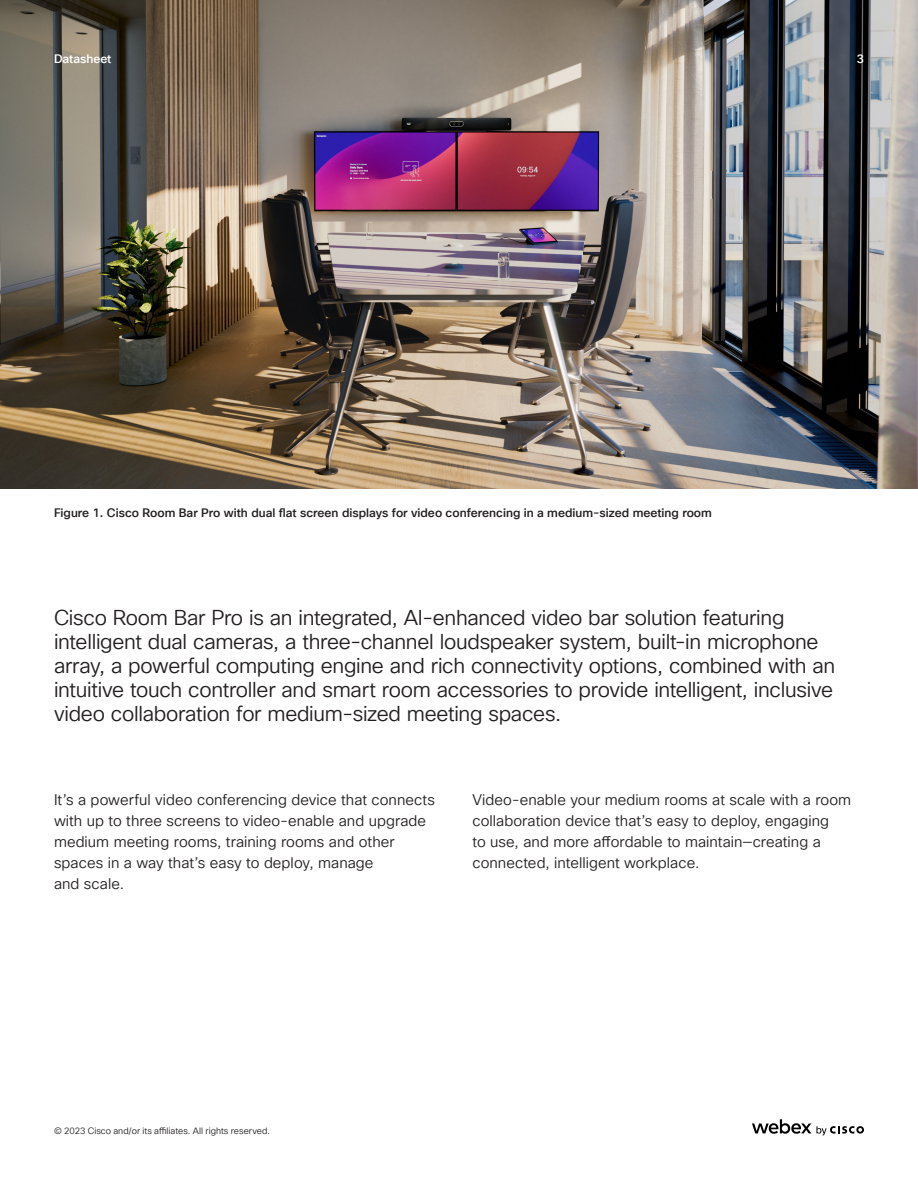
<style>
.page{position:relative;width:918px;height:1188px;background:#fff}
.page>*{position:absolute;margin:0;border:0;box-sizing:border-box;transform-origin:0 0}
.Body{font:21px/24px "Cisco Sans TT Light";letter-spacing:-.015em;color:#231f20}
.Body-2{font:15px/21px "Cisco Sans TT Light";letter-spacing:.005em;color:#231f20}
.t1{font:500 12px "Cisco Sans TT";color:#231f20}
.t2{font:500 12px "Cisco Sans TT";letter-spacing:-.005em;color:#fff}
.t3{font:9px "Cisco Sans TT Light";letter-spacing:.005em;color:#231f20}
</style>
<div class="page">
<img style="left:0;top:0;width:918px;height:489px">
<svg style="left:752px;top:1119px;width:112px;height:16px"></svg>
<p class="t2" style="left:54px;top:51px;width:59px">Datasheet</p>
<p class="t2" style="left:857px;top:51px;width:9px">3</p>
<p class="t1" style="left:54px;top:505px;width:659px">Figure 1. Cisco Room Bar Pro with dual flat screen displays for video conferencing in a medium-sized meeting room</p>
<p class="Body" style="left:54px;top:606px;width:783px">Cisco Room Bar Pro is an integrated, AI-enhanced video bar solution featuring intelligent dual cameras, a three-channel loudspeaker system, built-in microphone array, a powerful computing engine and rich connectivity options, combined with an intuitive touch controller and smart room accessories to provide intelligent, inclusive video collaboration for medium-sized meeting spaces.</p>
<p class="Body-2" style="left:54px;top:790px;width:382px">It’s a powerful video conferencing device that connects with up to three screens to video-enable and upgrade medium meeting rooms, training rooms and other spaces in a way that’s easy to deploy, manage<br>and scale.</p>
<p class="Body-2" style="left:472px;top:790px;width:380px">Video-enable your medium rooms at scale with a room collaboration device that’s easy to deploy, engaging<br>to use, and more affordable to maintain—creating a connected, intelligent workplace.</p>
<p class="t3" style="left:54px;top:1125px;width:217px">© 2023 Cisco and/or its affiliates. All rights reserved.</p>
</div>
